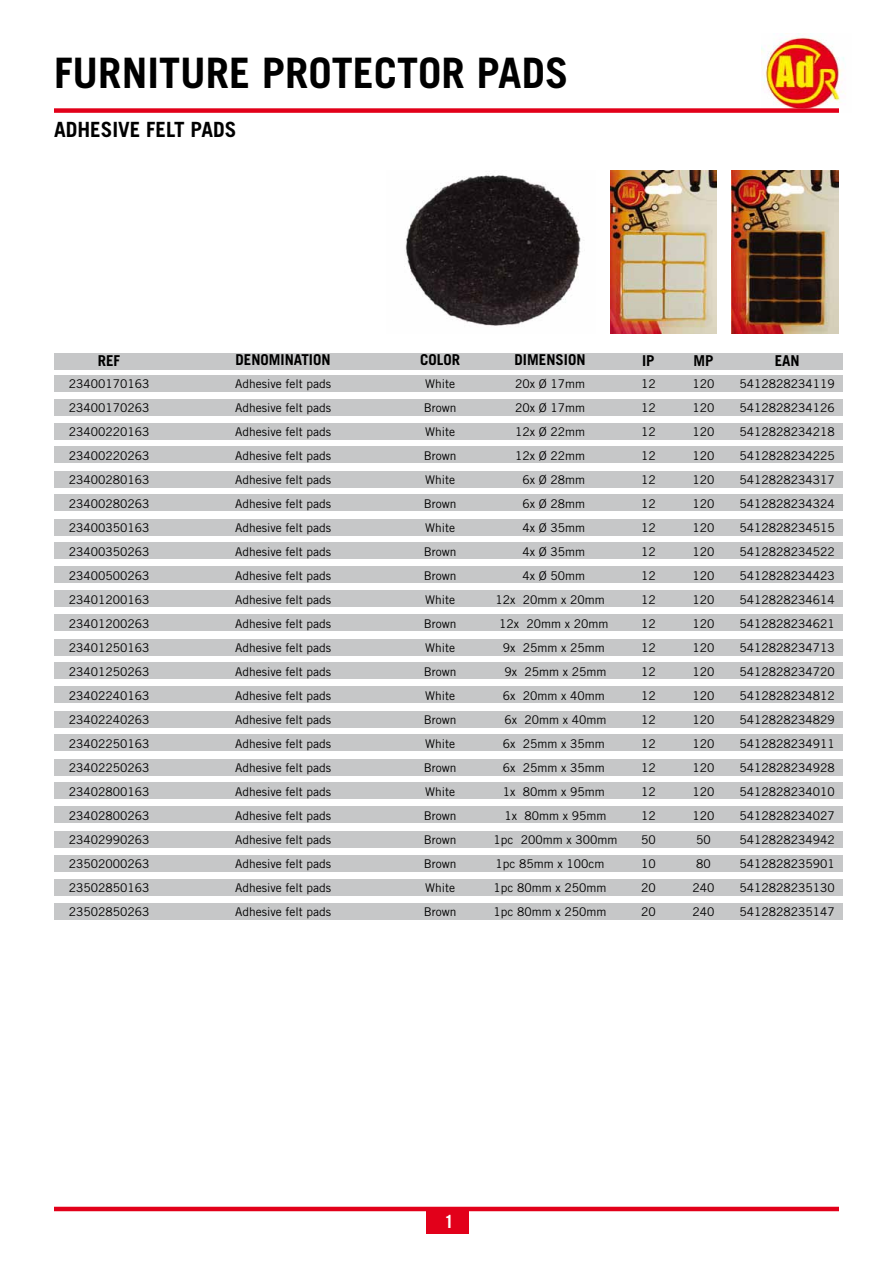
<style>
.page{position:relative;width:893px;height:1263px;background:#fff}
.page>*{position:absolute;margin:0;border:0;box-sizing:border-box;transform-origin:0 0}
.t1{font:700 42px "Trade Gothic LT Std";color:#000}
.t2{font:700 21px "Trade Gothic LT Std";color:#000}
.t3{font:700 18px "Trade Gothic LT Std";color:#fff}
.t4{font:700 15px "Trade Gothic LT Std";color:#000}
.t5{font:12px/24px "Trade Gothic LT Std";color:#000;text-align:justify}
</style>
<div class="page">
<img style="left:762px;top:33px;width:84px;height:75px">
<div style="left:54px;top:108px;width:785px;height:5px;background:#e2001a"></div>
<hr style="left:54px;top:1207px;width:785px;height:4px;background:#e2001a">
<div style="left:426px;top:1209px;width:43px;height:24px;background:#e2001a"></div>
<div style="left:54px;top:353px;width:788px;height:17px;background:#c6c7c8"></div>
<div style="left:54px;top:375px;width:788px;height:17px;background:#c6c7c8"></div>
<div style="left:54px;top:638px;width:788px;height:17px;background:#c6c7c8"></div>
<div style="left:54px;top:399px;width:788px;height:17px;background:#c6c7c8"></div>
<div style="left:54px;top:662px;width:788px;height:17px;background:#c6c7c8"></div>
<div style="left:54px;top:423px;width:788px;height:17px;background:#c6c7c8"></div>
<div style="left:54px;top:685px;width:788px;height:17px;background:#c6c7c8"></div>
<div style="left:54px;top:446px;width:788px;height:17px;background:#c6c7c8"></div>
<div style="left:54px;top:711px;width:788px;height:17px;background:#c6c7c8"></div>
<div style="left:54px;top:542px;width:788px;height:17px;background:#c6c7c8"></div>
<div style="left:54px;top:806px;width:788px;height:17px;background:#c6c7c8"></div>
<div style="left:54px;top:471px;width:788px;height:17px;background:#c6c7c8"></div>
<div style="left:54px;top:734px;width:788px;height:17px;background:#c6c7c8"></div>
<div style="left:54px;top:566px;width:788px;height:17px;background:#c6c7c8"></div>
<div style="left:54px;top:831px;width:788px;height:17px;background:#c6c7c8"></div>
<div style="left:54px;top:494px;width:788px;height:17px;background:#c6c7c8"></div>
<div style="left:54px;top:759px;width:788px;height:17px;background:#c6c7c8"></div>
<div style="left:54px;top:590px;width:788px;height:17px;background:#c6c7c8"></div>
<div style="left:54px;top:854px;width:788px;height:17px;background:#c6c7c8"></div>
<div style="left:54px;top:519px;width:788px;height:16px;background:#c6c7c8"></div>
<div style="left:54px;top:782px;width:788px;height:17px;background:#c6c7c8"></div>
<div style="left:54px;top:614px;width:788px;height:17px;background:#c6c7c8"></div>
<div style="left:54px;top:879px;width:788px;height:17px;background:#c6c7c8"></div>
<div style="left:54px;top:902px;width:788px;height:17px;background:#c6c7c8"></div>
<img style="left:731px;top:171px;width:107px;height:162px">
<img style="left:611px;top:171px;width:106px;height:162px">
<img style="left:405px;top:175px;width:176px;height:151px">
<h1 class="t1" style="left:54px;top:47px;width:516px">FURNITURE PROTECTOR PADS</h1>
<h2 class="t2" style="left:54px;top:117px;width:149px">ADHESIVE FELT PADS</h2>
<p class="t4" style="left:98px;top:351px;width:24px">RE F</p>
<p class="t4" style="left:236px;top:351px;width:9px">DENO</p>
<p class="t4" style="left:269px;top:351px;width:20px">MINATION</p>
<p class="t4" style="left:420px;top:351px;width:33px">COLOR</p>
<p class="t4" style="left:515px;top:351px;width:33px">DIMENSION</p>
<p class="t4" style="left:642px;top:351px;width:7px">IP</p>
<p class="t4" style="left:693px;top:351px;width:20px">MP</p>
<p class="t4" style="left:775px;top:351px;width:9px">EAN</p>
<p class="t5" style="left:69px;top:372px;width:82px">23400170163<br>23400170263<br>23400220163<br>23400220263<br>23400280163<br>23400280263<br>23400350163<br>23400350263<br>23400500263<br>23401200163<br>23401200263<br>23401250163<br>23401250263<br>23402240163<br>23402240263<br>23402250163<br>23402250263<br>23402800163<br>23402800263<br>23402990263<br>23502000263<br>23502850163<br>23502850263</p>
<p class="t5" style="left:235px;top:372px;width:97px">Adhesive felt pads Adhesive felt pads Adhesive felt pads Adhesive felt pads Adhesive felt pads Adhesive felt pads Adhesive felt pads Adhesive felt pads Adhesive felt pads Adhesive felt pads Adhesive felt pads Adhesive felt pads Adhesive felt pads Adhesive felt pads Adhesive felt pads Adhesive felt pads Adhesive felt pads Adhesive felt pads Adhesive felt pads Adhesive felt pads Adhesive felt pads Adhesive felt pads Adhesive felt pads</p>
<p class="t5" style="left:424px;top:372px;width:34px">White Brown White Brown White Brown White Brown Brown White Brown White Brown White Brown White Brown White Brown Brown Brown White Brown</p>
<p class="t5" style="left:515px;top:372px;width:71px">20x Ø 17mm</p>
<p class="t5" style="left:641px;top:372px;width:16px">12<br>12<br>12<br>12<br>12<br>12<br>12<br>12<br>12<br>12<br>12<br>12<br>12<br>12<br>12<br>12<br>12<br>12<br>12<br>50<br>10<br>20<br>20</p>
<p class="t5" style="left:692px;top:372px;width:23px;text-align:center">120<br>120<br>120<br>120<br>120<br>120<br>120<br>120<br>120<br>120<br>120<br>120<br>120<br>120<br>120<br>120<br>120<br>120<br>120<br>50<br>80<br>240<br>240</p>
<p class="t5" style="left:740px;top:372px;width:97px">5412828234119<br>5412828234126<br>5412828234218<br>5412828234225<br>5412828234317<br>5412828234324<br>5412828234515<br>5412828234522<br>5412828234423<br>5412828234614<br>5412828234621<br>5412828234713<br>5412828234720<br>5412828234812<br>5412828234829<br>5412828234911<br>5412828234928<br>5412828234010<br>5412828234027<br>5412828234942<br>5412828235901<br>5412828235130<br>5412828235147</p>
<p class="t5" style="left:515px;top:396px;width:71px">20x Ø 17mm</p>
<p class="t5" style="left:515px;top:420px;width:71px">12x Ø 22mm</p>
<p class="t5" style="left:515px;top:444px;width:71px">12x Ø 22mm</p>
<p class="t5" style="left:522px;top:468px;width:64px">6x Ø 28mm</p>
<p class="t5" style="left:522px;top:492px;width:64px">6x Ø 28mm</p>
<p class="t5" style="left:522px;top:516px;width:64px">4x Ø 35mm</p>
<p class="t5" style="left:522px;top:540px;width:64px">4x Ø 35mm</p>
<p class="t5" style="left:522px;top:564px;width:64px">4x Ø 50mm</p>
<p class="t5" style="left:495px;top:588px;width:111px">12x 20mm x 20mm</p>
<p class="t5" style="left:499px;top:612px;width:111px">12x 20mm x 20mm</p>
<p class="t5" style="left:503px;top:636px;width:103px">9x 25mm x 25mm</p>
<p class="t5" style="left:505px;top:660px;width:103px">9x 25mm x 25mm</p>
<p class="t5" style="left:503px;top:684px;width:103px">6x 20mm x 40mm</p>
<p class="t5" style="left:505px;top:708px;width:103px">6x 20mm x 40mm</p>
<p class="t5" style="left:503px;top:732px;width:103px">6x 25mm x 35mm</p>
<p class="t5" style="left:503px;top:756px;width:103px">6x 25mm x 35mm</p>
<p class="t5" style="left:503px;top:780px;width:103px">1x 80mm x 95mm</p>
<p class="t5" style="left:505px;top:804px;width:103px">1x 80mm x 95mm</p>
<p class="t5" style="left:494px;top:828px;width:125px">1pc 200mm x 300mm</p>
<p class="t5" style="left:496px;top:852px;width:110px">1pc 85mm x 100cm</p>
<p class="t5" style="left:494px;top:876px;width:114px">1pc 80mm x 250mm</p>
<p class="t5" style="left:494px;top:900px;width:114px">1pc 80mm x 250mm</p>
<h3 class="t3" style="left:444px;top:1210px;width:12px">1</h3>
</div>
